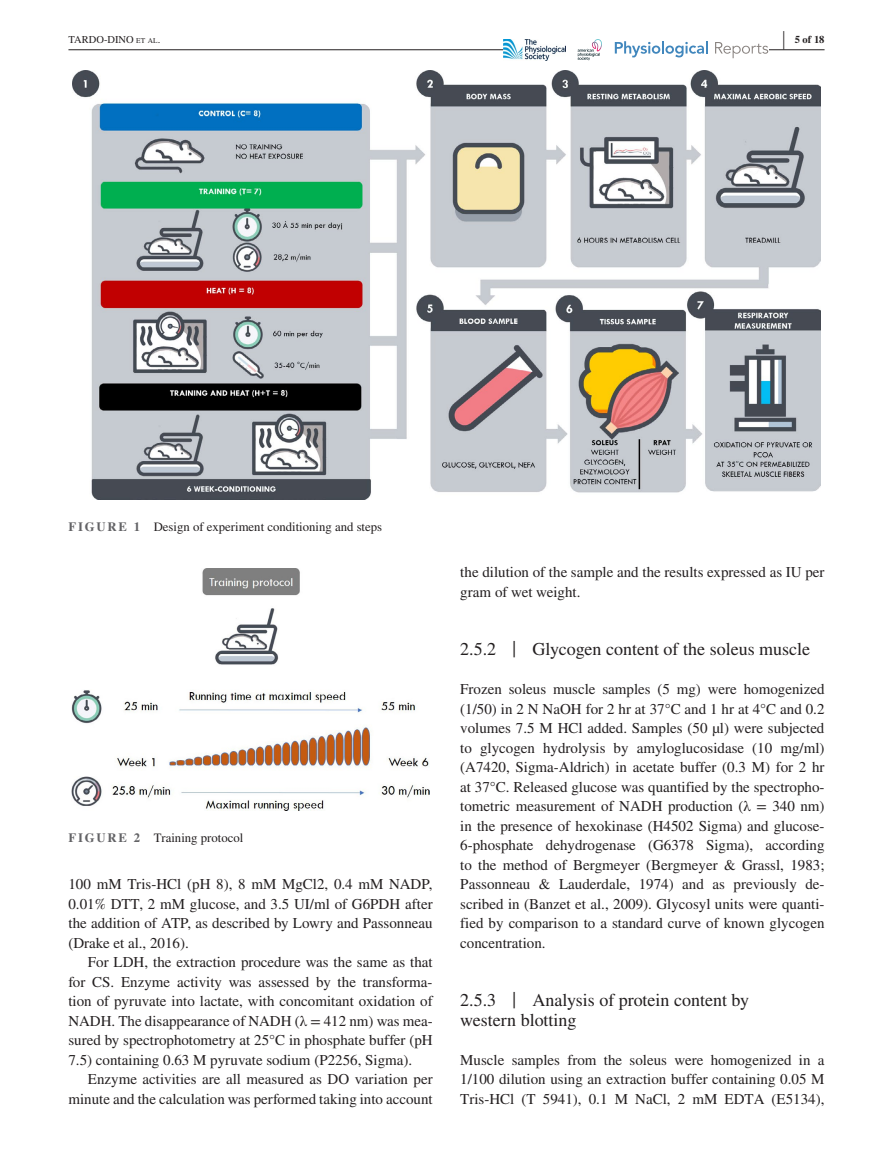
<style>
.page{position:relative;width:893px;height:1174px;background:#fff}
.page>*{position:absolute;margin:0;border:0;box-sizing:border-box;transform-origin:0 0}
.t1{font:700 25.95px "STIX";color:#231f20;scale:.36 1}
.t2{font:18px/19.5px "STIX";color:#231f20}
.t3{font:15px/19.5px "STIX";color:#231f20;text-align:justify}
.t4{font:12.75px "STIX";color:#231f20}
.t5{font:10.5px "STIX";color:#231f20}
.t6{font:700 10.5px "STIX";color:#231f20}
.s1{font-size:7.35px}
.s2{font-weight:700;color:#636366}
.s3{font-size:23.7px}
</style>
<div class="page">
<hr style="left:68px;top:49px;width:756px;height:1px;background:#231f20">
<div style="left:504px;top:39px;width:264px;height:21px;background:#fff"></div>
<svg style="left:578px;top:39px;width:24px;height:21px"></svg>
<img style="left:504px;top:39px;width:61px;height:21px">
<svg style="left:615px;top:41px;width:93px;height:16px"></svg>
<svg style="left:715px;top:42px;width:53px;height:16px"></svg>
<img style="left:72px;top:70px;width:749px;height:429px">
<img style="left:72px;top:568px;width:357px;height:242px">
<h1 class="t1" style="left:783px;top:24px;width:7px">|</h1>
<p class="t5" style="left:68px;top:32px;width:93px">TARDO-DINO <span class="s1">et al</span>.</p>
<p class="t6" style="left:795px;top:33px;width:31px">5 of 18</p>
<p class="t4" style="left:68px;top:518px;width:315px"><span class="s2">FIGURE 1</span> Design of experiment conditioning and steps</p>
<p class="t4" style="left:68px;top:829px;width:176px"><span class="s2">FIGURE 2</span> Training protocol</p>
<p class="t3" style="left:68px;top:875px;width:366px">100 mM Tris-HCl (pH 8), 8 mM MgCl2, 0.4 mM NADP, 0.01% DTT, 2 mM glucose, and 3.5 UI/ml of G6PDH after the addition of ATP, as described by Lowry and Passonneau (Drake et al., 2016).</p>
<p class="t3" style="left:68px;top:953px;width:366px;text-indent:20px">For LDH, the extraction procedure was the same as that for CS. Enzyme activity was assessed by the transforma&shy;tion of pyruvate into lactate, with concomitant oxidation of NADH. The disappearance of NADH (λ = 412 nm) was mea&shy;sured by spectrophotometry at 25°C in phosphate buffer (pH 7.5) containing 0.63 M pyruvate sodium (P2256, Sigma).</p>
<p class="t3" style="left:68px;top:1070px;width:366px;text-align:right">Enzyme activities are all measured as DO variation per minute and the calculation was performed taking into account</p>
<p class="t3" style="left:460px;top:563px;width:366px">the dilution of the sample and the results expressed as IU per gram of wet weight.</p>
<p class="t2" style="left:460px;top:640px;width:351px">2.5.2 <span class="s3">|</span> Glycogen content of the soleus muscle</p>
<p class="t3" style="left:460px;top:680px;width:366px">Frozen soleus muscle samples (5 mg) were homogenized (1/50) in 2 N NaOH for 2 hr at 37°C and 1 hr at 4°C and 0.2 volumes 7.5 M HCl added. Samples (50 µl) were subjected to glycogen hydrolysis by amyloglucosidase (10 mg/ml) (A7420, Sigma-Aldrich) in acetate buffer (0.3 M) for 2 hr at 37°C. Released glucose was quantified by the spectropho&shy;tometric measurement of NADH production (λ = 340 nm) in the presence of hexokinase (H4502 Sigma) and glucose-6-phosphate dehydrogenase (G6378 Sigma), according to the method of Bergmeyer (Bergmeyer &amp; Grassl, 1983; Passonneau &amp; Lauderdale, 1974) and as previously de&shy;scribed in (Banzet et al., 2009). Glycosyl units were quanti&shy;fied by comparison to a standard curve of known glycogen concentration.</p>
<p class="t2" style="left:460px;top:991px;width:290px">2.5.3 <span class="s3">|</span> Analysis of protein content by western blotting</p>
<p class="t3" style="left:460px;top:1051px;width:366px">Muscle samples from the soleus were homogenized in a 1/100 dilution using an extraction buffer containing 0.05 M Tris-HCl (T 5941), 0.1 M NaCl, 2 mM EDTA (E5134),</p>
</div>
